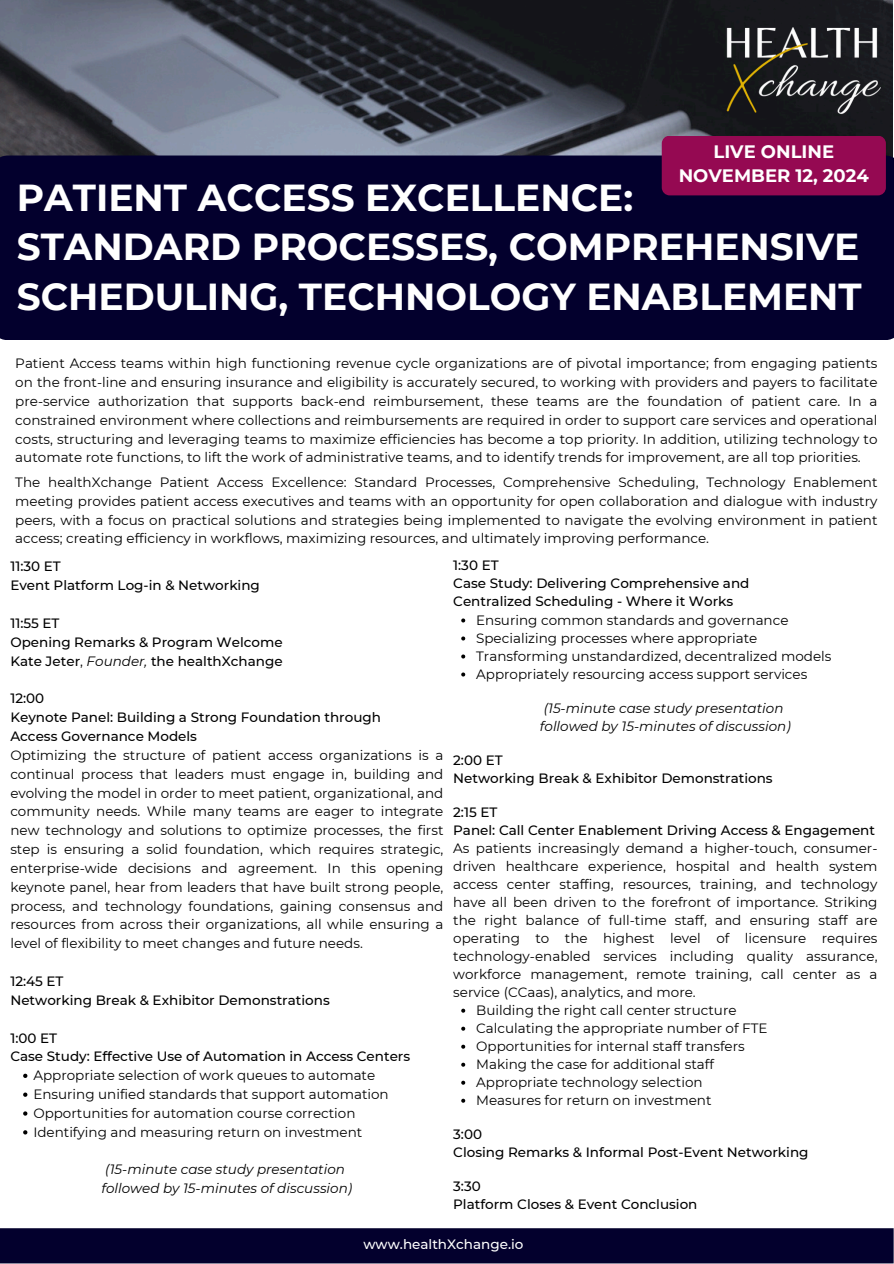
<style>
.page{position:relative;width:894px;height:1264px;background:#fff}
.page>*{position:absolute;margin:0;border:0;box-sizing:border-box;transform-origin:0 0}
.t1{font:700 37.5px/49.5px "Montserrat";color:#fff}
.t2{font:700 18px/24.8px "Montserrat";color:#fff;text-align:center}
.t3{font:13.5px/18.9px "Montserrat";color:#000;text-align:justify}
.t4{font:500 13.5px/18px "Montserrat";color:#000}
.t5{font:italic 13.5px "Montserrat";color:#000}
.t6{font:500 13.5px "Montserrat";color:#fff}
.s1{font-weight:400}
.s2{font-weight:400;font-style:italic}
</style>
<div class="page">
<img style="left:0;top:0;width:892px;height:155px">
<div style="left:0;top:155px;width:893px;height:185px;background:#03002d"></div>
<div style="left:0;top:1228px;width:893px;height:35px;background:#03002d"></div>
<div style="left:661px;top:136px;width:224px;height:59px;background:#950952;border-radius:8px"></div>
<img style="left:719px;top:0;width:163px;height:137px">
<svg style="left:23px;top:1073px;width:4px;height:4px"></svg>
<svg style="left:23px;top:1092px;width:4px;height:4px"></svg>
<svg style="left:23px;top:1111px;width:4px;height:4px"></svg>
<svg style="left:23px;top:1130px;width:4px;height:4px"></svg>
<svg style="left:461px;top:618px;width:4px;height:4px"></svg>
<svg style="left:461px;top:636px;width:4px;height:4px"></svg>
<svg style="left:461px;top:654px;width:4px;height:4px"></svg>
<svg style="left:461px;top:672px;width:4px;height:4px"></svg>
<svg style="left:461px;top:1008px;width:4px;height:4px"></svg>
<svg style="left:461px;top:1026px;width:4px;height:4px"></svg>
<svg style="left:461px;top:1044px;width:4px;height:4px"></svg>
<svg style="left:461px;top:1062px;width:4px;height:4px"></svg>
<svg style="left:461px;top:1080px;width:4px;height:4px"></svg>
<svg style="left:461px;top:1098px;width:4px;height:4px"></svg>
<h3 class="t2" style="left:678px;top:139px;width:191px">LIVE ONLINE<br>NOVEMBER 12, 2024</h3>
<p class="t1" style="left:17px;top:172px;width:617px">PATIENT ACCESS EXCELLENCE:</p>
<h2 class="t1" style="left:17px;top:222px;width:846px">STANDARD PROCESSES, COMPREHENSIVE<br>SCHEDULING, TECHNOLOGY ENABLEMENT</h2>
<p class="t3" style="left:15px;top:354px;width:863px">Patient Access teams within high functioning revenue cycle organizations are of pivotal importance; from engaging patients on the front-line and ensuring insurance and eligibility is accurately secured, to working with providers and payers to facilitate pre-service authorization that supports back-end reimbursement, these teams are the foundation of patient care. In a constrained environment where collections and reimbursements are required in order to support care services and operational costs, structuring and leveraging teams to maximize efficiencies has become a top priority. In addition, utilizing technology to automate rote functions, to lift the work of administrative teams, and to identify trends for improvement, are all top priorities.</p>
<p class="t3" style="left:15px;top:473px;width:863px">The healthXchange Patient Access Excellence: Standard Processes, Comprehensive Scheduling, Technology Enablement meeting provides patient access executives and teams with an opportunity for open collaboration and dialogue with industry peers, with a focus on practical solutions and strategies being implemented to navigate the evolving environment in patient access; creating efficiency in workflows, maximizing resources, and ultimately improving performance.</p>
<p class="t4" style="left:10px;top:557px;width:251px;line-height:18.9px">11:30 ET<br>Event Platform Log-in &amp; Networking</p>
<p class="t4" style="left:10px;top:614px;width:51px">11:55 ET</p>
<p class="t4" style="left:10px;top:633px;width:274px">Opening Remarks &amp; Program Welcome</p>
<p class="t4" style="left:10px;top:651px;width:274px">Kate Jeter<span class="s1">,</span> <span class="s2">Founder,</span> the healthXchange</p>
<p class="t4" style="left:10px;top:689px;width:35px">12:00</p>
<p class="t4" style="left:10px;top:708px;width:372px">Keynote Panel: Building a Strong Foundation through</p>
<p class="t4" style="left:10px;top:727px;width:188px">Access Governance Models</p>
<h3 class="t3" style="left:10px;top:745px;width:434px">Optimizing the structure of patient access organizations is a continual process that leaders must engage in, building and evolving the model in order to meet patient, organizational, and community needs. While many teams are eager to integrate new technology and solutions to optimize processes, the first step is ensuring a solid foundation, which requires strategic, enterprise-wide decisions and agreement. In this opening keynote panel, hear from leaders that have built strong people, process, and technology foundations, gaining consensus and resources from across their organizations, all while ensuring a level of flexibility to meet changes and future needs.</h3>
<h3 class="t4" style="left:10px;top:971px;width:321px;line-height:18.9px">12:45 ET<br>Networking Break &amp; Exhibitor Demonstrations</h3>
<p class="t4" style="left:10px;top:1028px;width:401px;line-height:18.9px">1:00 ET<br>Case Study: Effective Use of Automation in Access Centers</p>
<p class="t3" style="left:33px;top:1065px;width:343px">Appropriate selection of work queues to automate</p>
<p class="t3" style="left:33px;top:1084px;width:357px">Ensuring unified standards that support automation</p>
<p class="t3" style="left:33px;top:1103px;width:323px">Opportunities for automation course correction</p>
<p class="t3" style="left:33px;top:1122px;width:330px">Identifying and measuring return on investment</p>
<p class="t5" style="left:105px;top:1161px;width:241px">(15-minute case study presentation</p>
<h3 class="t5" style="left:101px;top:1180px;width:252px">followed by 15-minutes of discussion)</h3>
<p class="t4" style="left:453px;top:556px;width:297px">1:30 ET<br>Case Study: Delivering Comprehensive and<br>Centralized Scheduling - Where it Works</p>
<p class="t3" style="left:476px;top:610px;width:314px">Ensuring common standards and governance</p>
<p class="t3" style="left:476px;top:628px;width:283px">Specializing processes where appropriate</p>
<p class="t3" style="left:476px;top:646px;width:356px">Transforming unstandardized, decentralized models</p>
<p class="t3" style="left:476px;top:664px;width:332px">Appropriately resourcing access support services</p>
<p class="t5" style="left:543px;top:699px;width:241px">(15-minute case study presentation</p>
<h3 class="t5" style="left:540px;top:717px;width:252px">followed by 15-minutes of discussion)</h3>
<p class="t4" style="left:453px;top:750px;width:321px">2:00 ET<br>Networking Break &amp; Exhibitor Demonstrations</p>
<p class="t4" style="left:453px;top:802px;width:46px">2:15 ET</p>
<p class="t4" style="left:453px;top:820px;width:423px">Panel: Call Center Enablement Driving Access &amp; Engagement</p>
<p class="t3" style="left:453px;top:838px;width:425px;line-height:18px">As patients increasingly demand a higher-touch, consumer&shy;driven healthcare experience, hospital and health system access center staffing, resources, training, and technology have all been driven to the forefront of importance. Striking the right balance of full-time staff, and ensuring staff are operating to the highest level of licensure requires technology-enabled services including quality assurance, workforce management, remote training, call center as a service (CCaas), analytics, and more.</p>
<p class="t3" style="left:476px;top:1000px;width:262px">Building the right call center structure</p>
<p class="t3" style="left:476px;top:1018px;width:293px">Calculating the appropriate number of FTE</p>
<p class="t3" style="left:476px;top:1036px;width:270px">Opportunities for internal staff transfers</p>
<p class="t3" style="left:476px;top:1054px;width:239px">Making the case for additional staff</p>
<p class="t3" style="left:476px;top:1072px;width:228px">Appropriate technology selection</p>
<h3 class="t3" style="left:476px;top:1090px;width:237px">Measures for return on investment</h3>
<h3 class="t4" style="left:453px;top:1124px;width:357px">3:00<br>Closing Remarks &amp; Informal Post-Event Networking</h3>
<h3 class="t4" style="left:453px;top:1176px;width:246px">3:30<br>Platform Closes &amp; Event Conclusion</h3>
<p class="t6" style="left:363px;top:1236px;width:161px">www.healthXchange.io</p>
</div>
